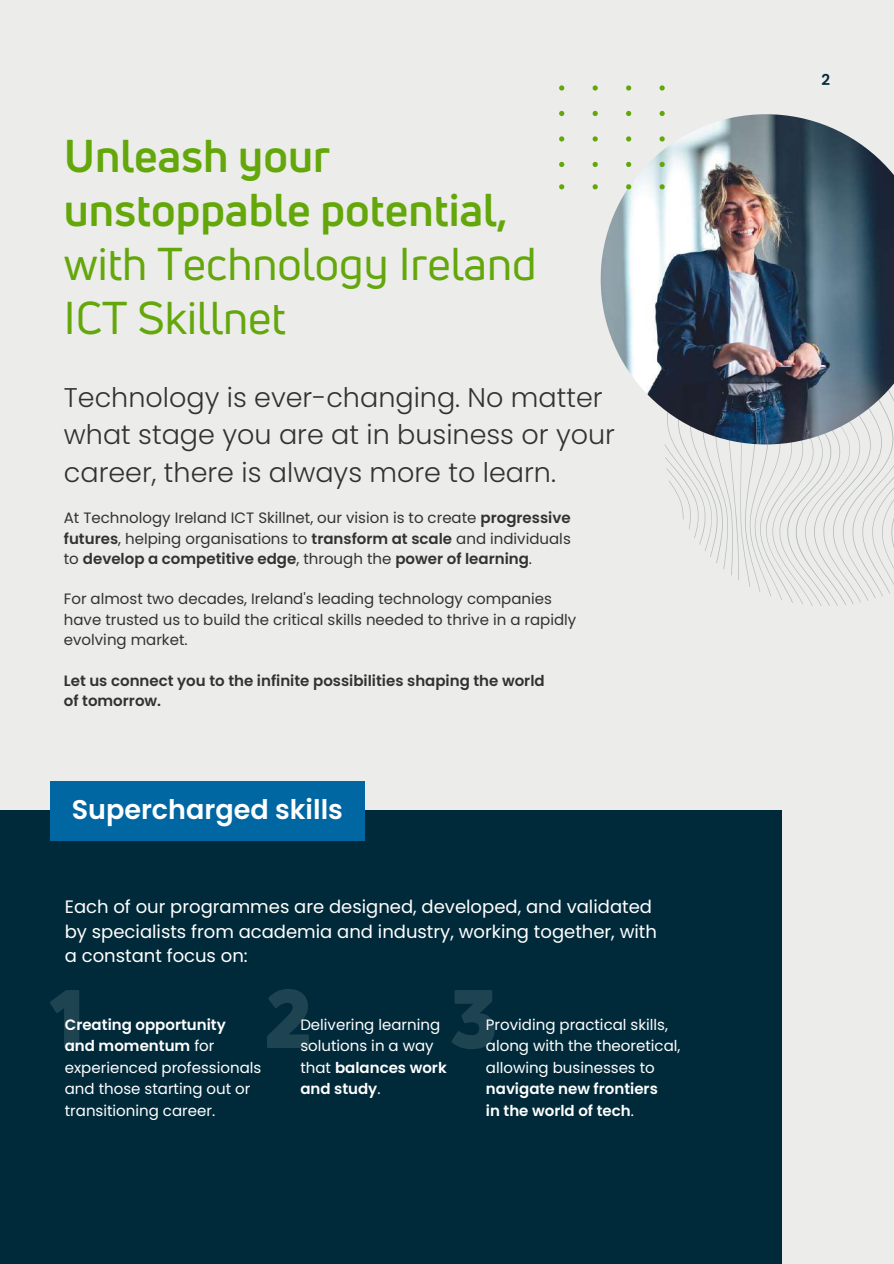
<style>
.page{position:relative;width:894px;height:1264px;background:#fff}
.page>*{position:absolute;margin:0;border:0;box-sizing:border-box;transform-origin:0 0}
.t1{font:900 81px "Uni Neue";color:#fff}
.t2{font:700 45px/54px "Uni Neue";color:#64a70b}
.t3{font:45px/54px "Uni Neue";color:#64a70b}
.t4{font:300 27px/37.2px "Poppins";color:#323232}
.t5{font:600 27px "Poppins";color:#fff}
.t6{font:18px/24.8px "Poppins";color:#fff}
.t7{font:15px/20.2px "Poppins";color:#323232;text-align:justify}
.t8{font:15px/21.5px "Poppins";color:#fff}
.t9{font:600 15px/20.2px "Poppins";color:#323232}
.t10{font:600 15px/21.5px "Poppins";color:#fff}
.t11{font:600 15px "Poppins";color:#002a3a}
.s1{font-weight:600}
.s2{font-weight:400}
</style>
<div class="page">
<div style="left:0;top:0;width:893px;height:1263px;background:#ececea"></div>
<div style="left:0;top:810px;width:781px;height:453px;background:#002a3a"></div>
<svg style="left:664px;top:444px;width:229px;height:161px"></svg>
<img style="left:600px;top:114px;width:293px;height:330px">
<div style="left:50px;top:781px;width:314px;height:59px;background:#0067a3"></div>
<svg style="left:559px;top:136px;width:5px;height:5px"></svg>
<svg style="left:592px;top:136px;width:5px;height:5px"></svg>
<svg style="left:626px;top:136px;width:5px;height:5px"></svg>
<svg style="left:659px;top:136px;width:5px;height:5px"></svg>
<svg style="left:559px;top:162px;width:5px;height:5px"></svg>
<svg style="left:592px;top:162px;width:5px;height:5px"></svg>
<svg style="left:626px;top:162px;width:5px;height:5px"></svg>
<svg style="left:559px;top:184px;width:5px;height:5px"></svg>
<svg style="left:592px;top:184px;width:5px;height:5px"></svg>
<svg style="left:626px;top:184px;width:5px;height:5px"></svg>
<svg style="left:659px;top:162px;width:5px;height:5px"></svg>
<svg style="left:659px;top:184px;width:5px;height:5px"></svg>
<svg style="left:559px;top:85px;width:5px;height:6px"></svg>
<svg style="left:592px;top:85px;width:5px;height:6px"></svg>
<svg style="left:626px;top:85px;width:5px;height:6px"></svg>
<svg style="left:659px;top:85px;width:5px;height:6px"></svg>
<svg style="left:559px;top:111px;width:5px;height:5px"></svg>
<svg style="left:592px;top:111px;width:5px;height:5px"></svg>
<svg style="left:626px;top:111px;width:5px;height:5px"></svg>
<svg style="left:659px;top:111px;width:5px;height:5px"></svg>
<h2 class="t2" style="left:64px;top:128px;width:445px">Unleash your unstoppable potential,</h2>
<h2 class="t3" style="left:64px;top:236px;width:474px">with Technology Ireland<br>ICT Skillnet</h2>
<h3 class="t4" style="left:64px;top:379px;width:552px">Technology is ever-changing. No matter what stage you are at in business or your career, there is always more to learn.</h3>
<p class="t7" style="left:64px;top:508px;width:508px">At Technology Ireland ICT Skillnet, our vision is to create <span class="s1">progressive futures</span>, helping organisations to <span class="s1">transform at scale</span> and individuals to <span class="s1">develop a competitive edge</span>, through the <span class="s1">power of learning</span>.</p>
<p class="t7" style="left:64px;top:589px;width:514px;text-align:left">For almost two decades, Ireland's leading technology companies have trusted us to build the critical skills needed to thrive in a rapidly evolving market.</p>
<p class="t9" style="left:64px;top:670px;width:482px">Let us connect you to the infinite possibilities shaping the world of tomorrow.</p>
<h3 class="t5" style="left:72px;top:790px;width:272px">Supercharged skills</h3>
<p class="t6" style="left:65px;top:894px;width:593px">Each of our programmes are designed, developed, and validated by specialists from academia and industry, working together, with a constant focus on:</p>
<h1 class="t1" style="left:50px;top:962px;width:36px">1</h1>
<h1 class="t1" style="left:264px;top:962px;width:49px">2</h1>
<h1 class="t1" style="left:450px;top:962px;width:49px">3</h1>
<p class="t8" style="left:65px;top:1014px;width:198px"><span class="s1">Creating opportunity<br>and momentum</span> for experienced professionals and those starting out or transitioning career.</p>
<p class="t8" style="left:300px;top:1014px;width:148px">Delivering learning solutions in a way that <span class="s1">balances work and study</span>.</p>
<p class="t8" style="left:485px;top:1014px;width:196px">Providing practical skills, along with the theoretical, allowing businesses to</p>
<p class="t10" style="left:485px;top:1078px;width:173px">navigate new frontiers in the world of tech<span class="s2">.</span></p>
<p class="t11" style="left:821px;top:70px;width:10px">2</p>
</div>
